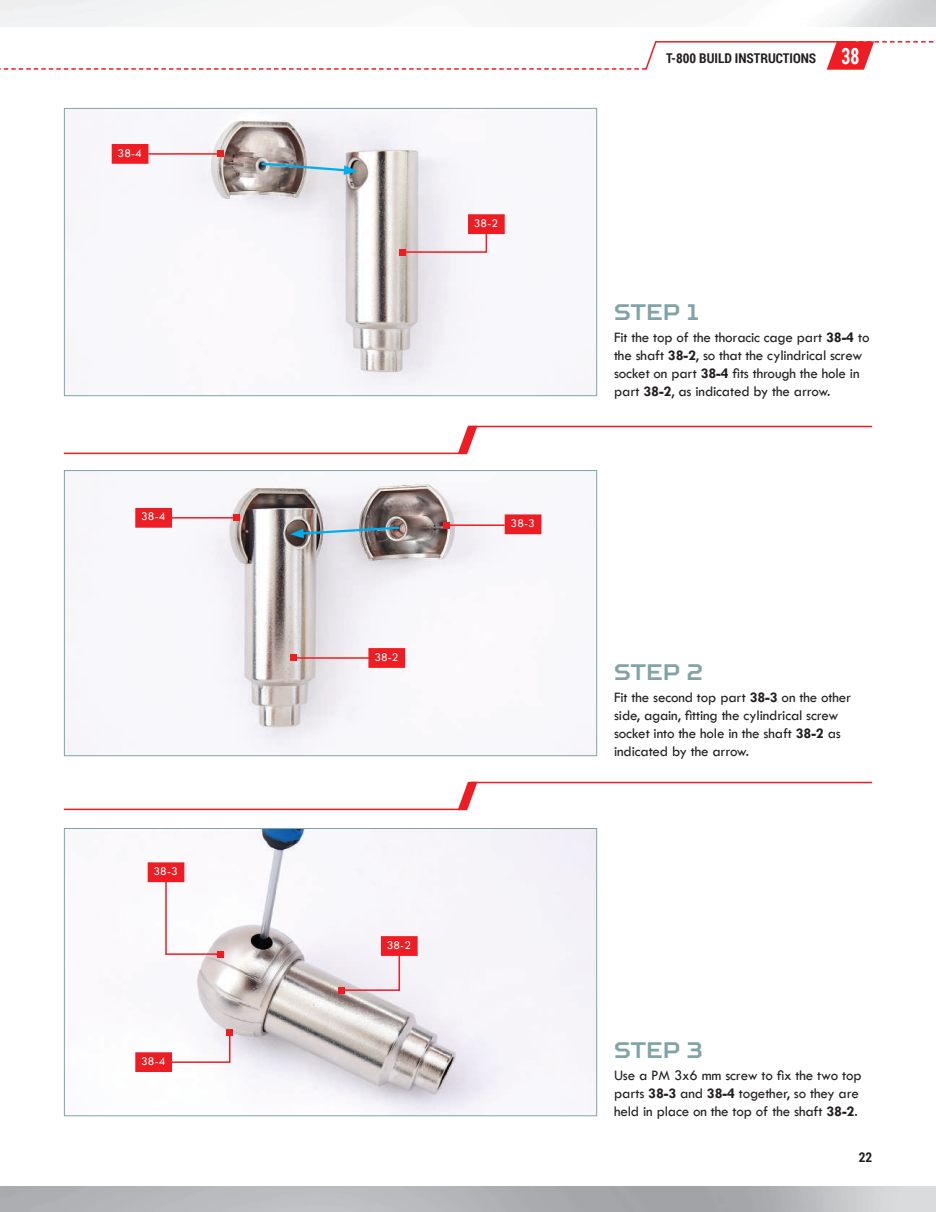
<style>
.page{position:relative;width:936px;height:1212px;background:#fff}
.page>*{position:absolute;margin:0;border:0;box-sizing:border-box;transform-origin:0 0}
.t1{font:700 22.5px "Squares";color:#80a4a5}
.t2{font:15px/18px "Tw Cen";letter-spacing:-.01em;color:#231f20}
.t3{font:700 13.5px "Roboto Condensed";color:#231f20}
.t4{font:12px "Tw Cen";letter-spacing:.01em;color:#fff}
.s1{font-size:22.5px;color:#fff}
.s2{font-weight:700}
</style>
<div class="page">
<img style="left:66px;top:117px;width:529px;height:277px">
<div style="left:64px;top:108px;width:533px;height:288px;border:1px solid #80a4a5"></div>
<svg style="left:457px;top:426px;width:20px;height:28px"></svg>
<hr style="left:64px;top:453px;width:399px;height:1px;background:#ee1d23">
<hr style="left:470px;top:426px;width:402px;height:1px;background:#ee1d23">
<img style="left:66px;top:481px;width:476px;height:273px">
<div style="left:64px;top:470px;width:533px;height:286px;border:1px solid #80a4a5"></div>
<svg style="left:457px;top:782px;width:20px;height:28px"></svg>
<hr style="left:64px;top:809px;width:399px;height:1px;background:#ee1d23">
<hr style="left:470px;top:782px;width:402px;height:1px;background:#ee1d23">
<img style="left:103px;top:830px;width:492px;height:284px">
<div style="left:64px;top:828px;width:533px;height:288px;border:1px solid #80a4a5"></div>
<svg style="left:112px;top:144px;width:36px;height:20px"></svg>
<hr style="left:148px;top:153px;width:72px;height:2px;background:#ee1d23">
<svg style="left:217px;top:151px;width:6px;height:6px"></svg>
<svg style="left:259px;top:161px;width:98px;height:14px"></svg>
<svg style="left:399px;top:214px;width:105px;height:41px"></svg>
<svg style="left:135px;top:508px;width:37px;height:20px"></svg>
<svg style="left:368px;top:648px;width:37px;height:20px"></svg>
<svg style="left:504px;top:514px;width:37px;height:20px"></svg>
<hr style="left:446px;top:524px;width:58px;height:2px;background:#ee1d23">
<svg style="left:443px;top:522px;width:6px;height:6px"></svg>
<hr style="left:172px;top:517px;width:64px;height:1px;background:#ee1d23">
<svg style="left:233px;top:515px;width:6px;height:6px"></svg>
<hr style="left:293px;top:657px;width:79px;height:2px;background:#ee1d23">
<svg style="left:290px;top:655px;width:6px;height:6px"></svg>
<svg style="left:290px;top:525px;width:111px;height:13px"></svg>
<svg style="left:148px;top:862px;width:76px;height:95px"></svg>
<svg style="left:135px;top:1029px;width:98px;height:43px"></svg>
<svg style="left:339px;top:936px;width:78px;height:57px"></svg>
<svg style="left:0;top:41px;width:934px;height:29px"></svg>
<p class="t4" style="left:118px;top:146px;width:26px">38-4</p>
<p class="t4" style="left:141px;top:509px;width:26px">38-4</p>
<p class="t4" style="left:153px;top:864px;width:26px">38-3</p>
<p class="t4" style="left:141px;top:1054px;width:26px">38-4</p>
<p class="t4" style="left:474px;top:216px;width:26px">38-2</p>
<p class="t4" style="left:374px;top:650px;width:26px">38-2</p>
<p class="t4" style="left:510px;top:516px;width:26px">38-3</p>
<p class="t4" style="left:387px;top:938px;width:26px">38-2</p>
<p class="t3" style="left:666px;top:49px;width:195px">T-800 BUILD INSTRUCTIONS <span class="s1">38</span></p>
<h1 class="t1" style="left:614px;top:298px;width:87px">STEP 1</h1>
<p class="t2" style="left:614px;top:328px;width:257px">Fit the top of the thoracic cage part <span class="s2">38-4</span> to the shaft <span class="s2">38-2</span>, so that the cylindrical screw socket on part <span class="s2">38-4</span> fits through the hole in part <span class="s2">38-2</span>, as indicated by the arrow.</p>
<h1 class="t1" style="left:614px;top:658px;width:90px">STEP 2</h1>
<p class="t2" style="left:614px;top:688px;width:238px">Fit the second top part <span class="s2">38-3</span> on the other side, again, fitting the cylindrical screw socket into the hole in the shaft <span class="s2">38-2</span> as indicated by the arrow.</p>
<h1 class="t1" style="left:614px;top:1036px;width:90px">STEP 3</h1>
<p class="t2" style="left:614px;top:1066px;width:249px">Use a PM 3x6 mm screw to fix the two top parts <span class="s2">38-3</span> and <span class="s2">38-4</span> together, so they are held in place on the top of the shaft <span class="s2">38-2</span>.</p>
<p class="t3" style="left:858px;top:1148px;width:15px">22</p>
</div>
